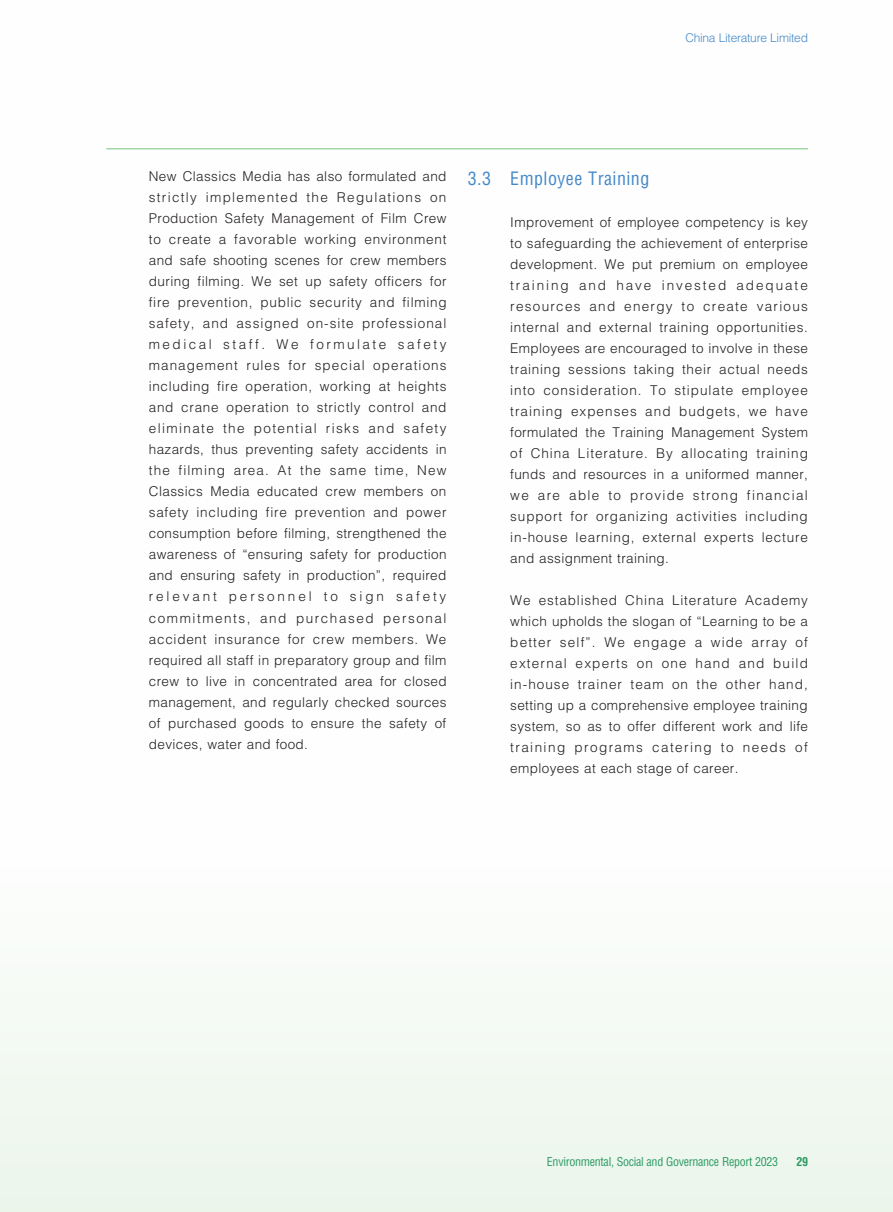
<style>
.page{position:relative;width:893px;height:1212px;background:#fff}
.page>*{position:absolute;margin:0;border:0;box-sizing:border-box;transform-origin:0 0}
.t1{font:condensed 18px "Helvetica LT Std";letter-spacing:.025em;color:#4489c8}
.t2{font:300 13.5px/21px "Helvetica LT Std";letter-spacing:.05em;color:#231f20;text-align:justify}
.t3{font:condensed 12px "Helvetica LT Std";letter-spacing:-.025em;color:#2d9b65}
.t4{font:300 12px "Helvetica LT Std";letter-spacing:-.02em;color:#4489c8}
.t5{font:700 condensed 12px "Helvetica LT Std";color:#2d9b65}
</style>
<div class="page">
<div style="left:0;top:0;width:893px;height:1212px;background:linear-gradient(to bottom,#fff,#f4faf4)"></div>
<hr style="left:106px;top:148px;width:702px;height:1px;background:#77c479">
<p class="t4" style="left:685px;top:30px;width:124px">China Literature Limited</p>
<p class="t2" style="left:149px;top:166px;width:299px">New Classics Media has also formulated and strictly implemented the Regulations on Production Safety Management of Film Crew to create a favorable working environment and safe shooting scenes for crew members during filming. We set up safety officers for fire prevention, public security and filming safety, and assigned on-site professional medical staff. We formulate safety management rules for special operations including fire operation, working at heights and crane operation to strictly control and eliminate the potential risks and safety hazards, thus preventing safety accidents in the filming area. At the same time, New Classics Media educated crew members on safety including fire prevention and power consumption before filming, strengthened the awareness of “ensuring safety for production and ensuring safety in production”, required relevant personnel to sign safety commitments, and purchased personal accident insurance for crew members. We required all staff in preparatory group and film crew to live in concentrated area for closed management, and regularly checked sources of purchased goods to ensure the safety of devices, water and food.</p>
<h1 class="t1" style="left:468px;top:167px;width:183px">3.3 Employee Training</h1>
<p class="t2" style="left:510px;top:212px;width:299px;text-align:left">Improvement of employee competency is key to safeguarding the achievement of enterprise development. We put premium on employee training and have invested adequate resources and energy to create various internal and external training opportunities.<br>Employees are encouraged to involve in these training sessions taking their actual needs into consideration. To stipulate employee training expenses and budgets, we have formulated the Training Management System of China Literature. By allocating training funds and resources in a uniformed manner, we are able to provide strong financial support for organizing activities including in-house learning, external experts lecture and assignment training.</p>
<p class="t2" style="left:510px;top:590px;width:299px">We established China Literature Academy which upholds the slogan of “Learning to be a better self”. We engage a wide array of external experts on one hand and build in-house trainer team on the other hand, setting up a comprehensive employee training system, so as to offer different work and life training programs catering to needs of employees at each stage of career.</p>
<p class="t3" style="left:547px;top:1154px;width:233px">Environmental, Social and Governance Report 2023</p>
<p class="t5" style="left:796px;top:1154px;width:13px">29</p>
</div>
